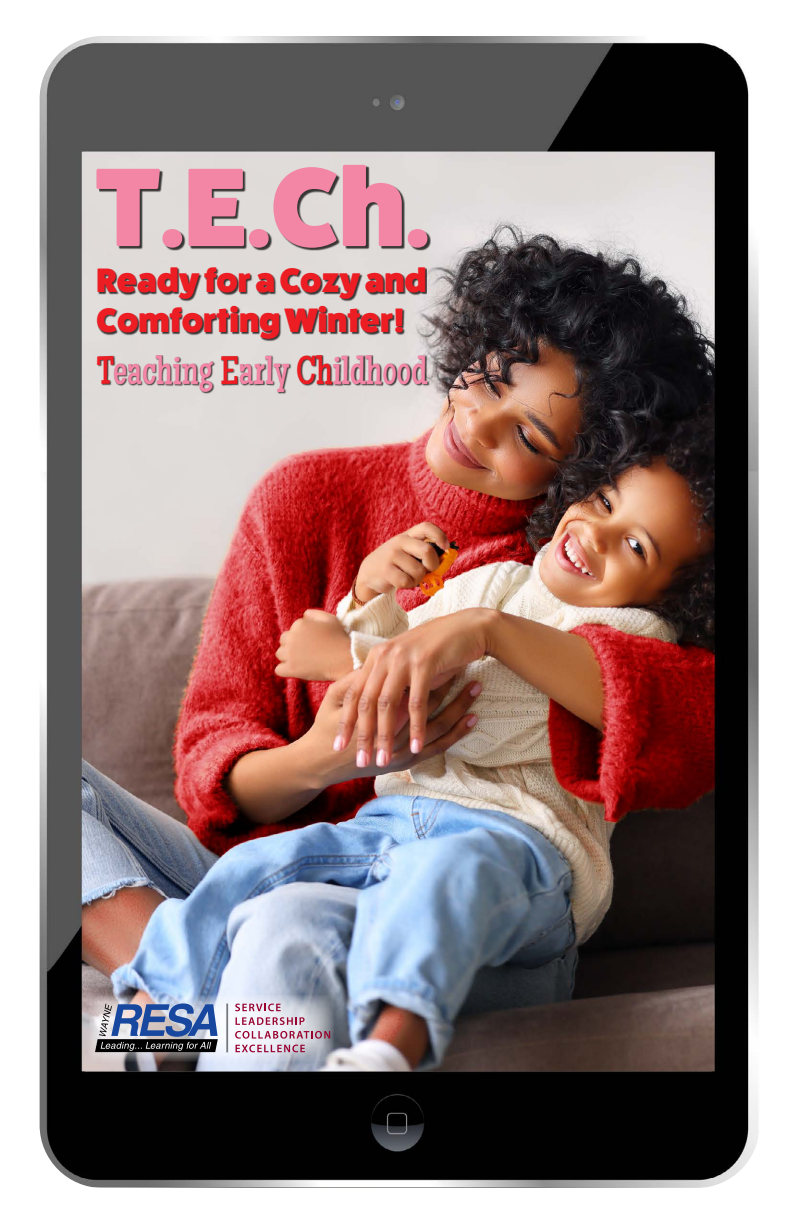
<style>
.page{position:relative;width:792px;height:1224px;background:#fff}
.page>*{position:absolute;margin:0;border:0;box-sizing:border-box;transform-origin:0 0}
.t1{font:800 112px "Fat Frank";color:#f386a5}
.t2{font:40px "Maiden Orange";color:#f386a5}
.t3{font:800 34px/40px "Fat Frank";color:#ed1d24}
.s1{color:#ed1d24}
</style>
<div class="page">
<img style="left:40px;top:36px;width:719px;height:1152px">
<img style="left:90px;top:996px;width:244px;height:66px">
<svg style="left:95px;top:1003px;width:123px;height:49px;background:#6a7794"></svg>
<hr style="left:226px;top:1004px;width:2px;height:48px;background:#77787b">
<svg style="left:235px;top:1004px;width:46px;height:7px"></svg>
<svg style="left:236px;top:1017px;width:69px;height:8px"></svg>
<svg style="left:235px;top:1031px;width:95px;height:8px"></svg>
<svg style="left:236px;top:1045px;width:69px;height:7px"></svg>
<div style="left:99px;top:166px;width:332px;height:85px;background:#000;opacity:.75"></div>
<div style="left:98px;top:268px;width:329px;height:73px;background:#000;opacity:.75"></div>
<div style="left:98px;top:355px;width:332px;height:39px;background:#000;opacity:.75"></div>
<h1 class="t1" style="left:96px;top:144px;width:335px">T.E.Ch.</h1>
<p class="t3" style="left:96px;top:261px;width:332px">Ready for a Cozy and<br>Comforting Winter!</p>
<p class="t2" style="left:96px;top:348px;width:333px"><span class="s1">T</span>eaching <span class="s1">E</span>arly <span class="s1">Ch</span>ildhood</p>
</div>
